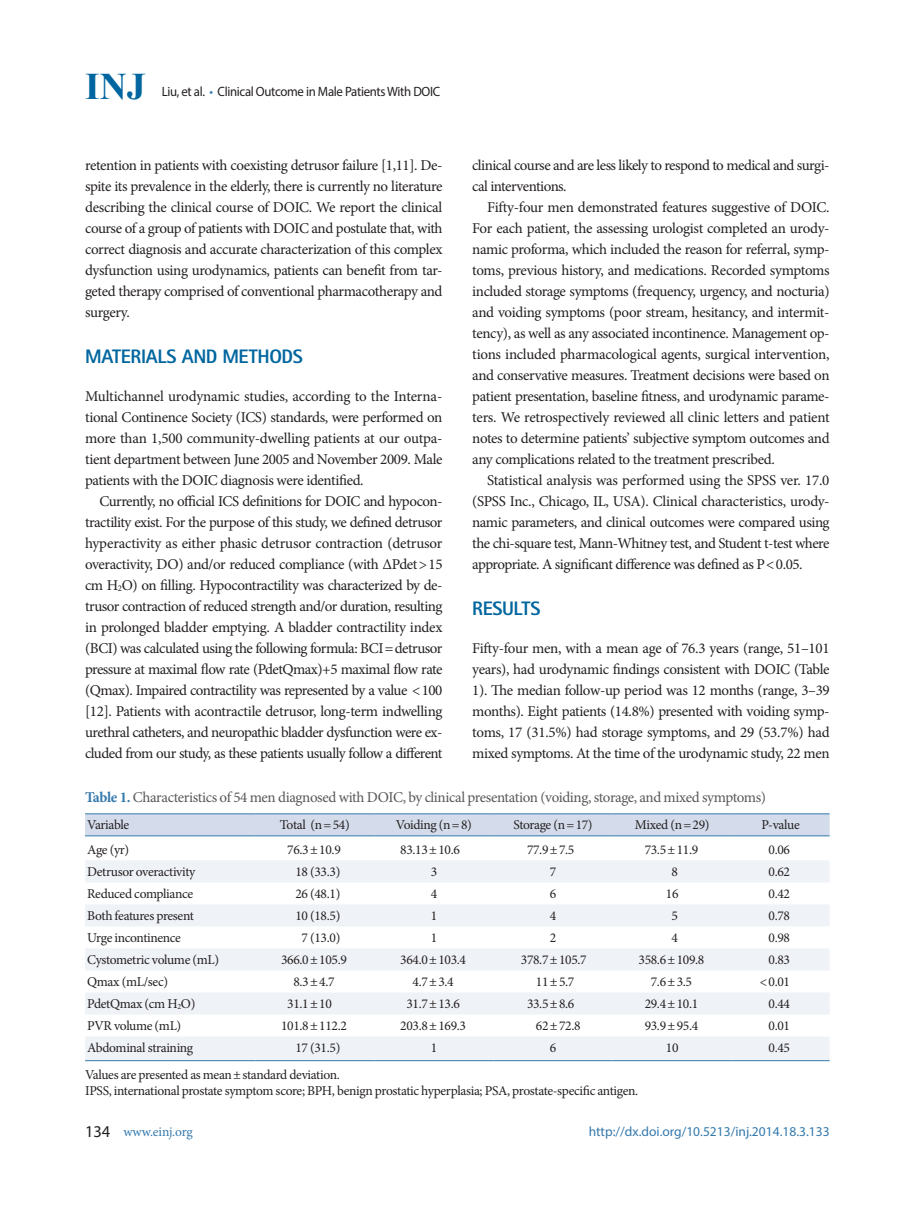
<style>
.page{position:relative;width:919px;height:1217px;background:#fff}
.page>*{position:absolute;margin:0;border:0;box-sizing:border-box;transform-origin:0 0}
.t1{font:700 37.5px "Times New Roman";color:#01669f}
.본문_대제목{font:800 19.5px "Rotis Sans Serif Std";letter-spacing:-.02em;color:#01669f}
.본문{font:15px/21px "Minion Pro";letter-spacing:-.03em;color:#231f20;text-align:justify}
.표제목_그림설명은_-1{font:15px "Minion Pro";letter-spacing:-.025em;color:#57585a}
.표본문{font:13.5px "Minion Pro";letter-spacing:-.025em;color:#231f20}
.하시라{font:13.5px "Myriad Pro";letter-spacing:-.025em;color:#231f20;scale:.95 1}
.t2{font:13.5px "Myriad Pro";color:#3479ad}
.t3{font:13.5px "Minion Pro";letter-spacing:-.01em;color:#3479ad}
.s1{color:#3479ad}
.s2{font-weight:700;color:#3479ad}
.s3{font-size:7.8px}
.s4{font-size:8.7px}
.s5{font-family:"Myriad";font-size:16.5px;color:#231f20}
</style>
<div class="page">
<div style="left:85px;top:814px;width:744px;height:21px;background:#d4dceb"></div>
<svg style="left:85px;top:860px;width:744px;height:200px;fill:#eff2f7"></svg>
<hr style="left:85px;top:813px;width:170px;height:1px;background:#3479ad">
<hr style="left:255px;top:813px;width:119px;height:1px;background:#3479ad">
<hr style="left:374px;top:813px;width:119px;height:1px;background:#3479ad">
<hr style="left:493px;top:813px;width:119px;height:1px;background:#3479ad">
<hr style="left:612px;top:813px;width:119px;height:1px;background:#3479ad">
<hr style="left:731px;top:813px;width:98px;height:1px;background:#3479ad">
<hr style="left:85px;top:835px;width:170px;height:1px;background:#3479ad">
<hr style="left:255px;top:835px;width:119px;height:1px;background:#3479ad">
<hr style="left:374px;top:835px;width:119px;height:1px;background:#3479ad">
<hr style="left:493px;top:835px;width:119px;height:1px;background:#3479ad">
<hr style="left:612px;top:835px;width:119px;height:1px;background:#3479ad">
<hr style="left:731px;top:835px;width:98px;height:1px;background:#3479ad">
<hr style="left:85px;top:1060px;width:170px;height:1px;background:#3479ad">
<hr style="left:255px;top:1060px;width:119px;height:1px;background:#3479ad">
<hr style="left:374px;top:1060px;width:119px;height:1px;background:#3479ad">
<hr style="left:493px;top:1060px;width:119px;height:1px;background:#3479ad">
<hr style="left:612px;top:1060px;width:119px;height:1px;background:#3479ad">
<hr style="left:731px;top:1060px;width:98px;height:1px;background:#3479ad">
<p class="t1" style="left:85px;top:61px;width:62px">INJ</p>
<p class="하시라" style="left:162px;top:83px;width:295px">Liu, et al. <span class="s1">•</span> Clinical Outcome in Male Patients With DOIC</p>
<p class="본문" style="left:472px;top:154px;width:359px">clinical course and are less likely to respond to medical and surgi&shy;cal interventions.</p>
<p class="본문" style="left:472px;top:196px;width:359px;text-indent:15px">Fifty-four men demonstrated features suggestive of DOIC.<br>For each patient, the assessing urologist completed an urody&shy;namic proforma, which included the reason for referral, symp&shy;toms, previous history, and medications. Recorded symptoms included storage symptoms (frequency, urgency, and nocturia) and voiding symptoms (poor stream, hesitancy, and intermit&shy;tency), as well as any associated incontinence. Management op&shy;tions included pharmacological agents, surgical intervention, and conservative measures. Treatment decisions were based on patient presentation, baseline fitness, and urodynamic parame&shy;ters. We retrospectively reviewed all clinic letters and patient notes to determine patients’ subjective symptom outcomes and any complications related to the treatment prescribed.</p>
<p class="본문" style="left:472px;top:469px;width:359px;text-indent:15px">Statistical analysis was performed using the SPSS ver. 17.0 (SPSS Inc., Chicago, IL, USA). Clinical characteristics, urody&shy;namic parameters, and clinical outcomes were compared using the chi-square test, Mann-Whitney test, and Student t-test where appropriate. A significant difference was defined as P&lt;0.05.</p>
<p class="본문_대제목" style="left:472px;top:596px;width:70px">RESULTS</p>
<p class="본문" style="left:472px;top:637px;width:359px">Fifty-four men, with a mean age of 76.3 years (range, 51–101 years), had urodynamic findings consistent with DOIC (Table 1). The median follow-up period was 12 months (range, 3–39 months). Eight patients (14.8%) presented with voiding symp&shy;toms, 17 (31.5%) had storage symptoms, and 29 (53.7%) had mixed symptoms. At the time of the urodynamic study, 22 men</p>
<p class="표제목_그림설명은_-1" style="left:85px;top:787px;width:682px"><span class="s2">Table 1.</span> Characteristics of 54 men diagnosed with DOIC, by clinical presentation (voiding, storage, and mixed symptoms)</p>
<p class="표본문" style="left:87px;top:815px;width:44px">Variable</p>
<p class="표본문" style="left:280px;top:815px;width:71px">Total (n=54)</p>
<p class="표본문" style="left:396px;top:815px;width:77px">Voiding (n=8)</p>
<p class="표본문" style="left:513px;top:815px;width:81px">Storage (n=17)</p>
<p class="표본문" style="left:634px;top:815px;width:76px">Mixed (n=29)</p>
<p class="표본문" style="left:761px;top:815px;width:40px">P-value</p>
<p class="표본문" style="left:87px;top:840px;width:44px">Age (yr)</p>
<p class="표본문" style="left:287px;top:840px;width:55px">76.3±10.9</p>
<p class="표본문" style="left:400px;top:840px;width:61px">83.13±10.6</p>
<p class="표본문" style="left:527px;top:840px;width:49px">77.9±7.5</p>
<p class="표본문" style="left:644px;top:840px;width:55px">73.5±11.9</p>
<p class="표본문" style="left:768px;top:840px;width:23px">0.06</p>
<p class="표본문" style="left:87px;top:862px;width:110px">Detrusor overactivity</p>
<p class="표본문" style="left:295px;top:862px;width:46px">18 (33.3)</p>
<p class="표본문" style="left:430px;top:862px;width:8px">3</p>
<p class="표본문" style="left:550px;top:862px;width:8px">7</p>
<p class="표본문" style="left:671px;top:862px;width:8px">8</p>
<p class="표본문" style="left:768px;top:862px;width:23px">0.62</p>
<p class="표본문" style="left:87px;top:884px;width:107px">Reduced compliance</p>
<p class="표본문" style="left:295px;top:884px;width:46px">26 (48.1)</p>
<p class="표본문" style="left:430px;top:884px;width:8px">4</p>
<p class="표본문" style="left:550px;top:884px;width:8px">6</p>
<p class="표본문" style="left:665px;top:884px;width:14px">16</p>
<p class="표본문" style="left:768px;top:884px;width:23px">0.42</p>
<p class="표본문" style="left:87px;top:906px;width:108px">Both features present</p>
<p class="표본문" style="left:295px;top:906px;width:46px">10 (18.5)</p>
<p class="표본문" style="left:430px;top:906px;width:8px">1</p>
<p class="표본문" style="left:550px;top:906px;width:8px">4</p>
<p class="표본문" style="left:671px;top:906px;width:8px">5</p>
<p class="표본문" style="left:768px;top:906px;width:23px">0.78</p>
<p class="표본문" style="left:87px;top:928px;width:95px">Urge incontinence</p>
<p class="표본문" style="left:301px;top:928px;width:40px">7 (13.0)</p>
<p class="표본문" style="left:430px;top:928px;width:8px">1</p>
<p class="표본문" style="left:550px;top:928px;width:8px">2</p>
<p class="표본문" style="left:671px;top:928px;width:8px">4</p>
<p class="표본문" style="left:768px;top:928px;width:23px">0.98</p>
<p class="표본문" style="left:87px;top:950px;width:133px">Cystometric volume (mL)</p>
<p class="표본문" style="left:281px;top:950px;width:67px">366.0±105.9</p>
<p class="표본문" style="left:400px;top:950px;width:67px">364.0±103.4</p>
<p class="표본문" style="left:521px;top:950px;width:67px">378.7±105.7</p>
<p class="표본문" style="left:638px;top:950px;width:67px">358.6±109.8</p>
<p class="표본문" style="left:768px;top:950px;width:23px">0.83</p>
<p class="표본문" style="left:87px;top:972px;width:82px">Qmax (mL/sec)</p>
<p class="표본문" style="left:293px;top:972px;width:43px">8.3±4.7</p>
<p class="표본문" style="left:412px;top:972px;width:43px">4.7±3.4</p>
<p class="표본문" style="left:536px;top:972px;width:40px">11±5.7</p>
<p class="표본문" style="left:650px;top:972px;width:43px">7.6±3.5</p>
<p class="표본문" style="left:759px;top:972px;width:32px">&lt;0.01</p>
<p class="표본문" style="left:87px;top:994px;width:110px">PdetQmax (cm H<span class="s3">2</span>O)</p>
<p class="표본문" style="left:287px;top:994px;width:46px">31.1±10</p>
<p class="표본문" style="left:406px;top:994px;width:55px">31.7±13.6</p>
<p class="표본문" style="left:527px;top:994px;width:49px">33.5±8.6</p>
<p class="표본문" style="left:644px;top:994px;width:55px">29.4±10.1</p>
<p class="표본문" style="left:768px;top:994px;width:23px">0.44</p>
<p class="표본문" style="left:87px;top:1016px;width:96px">PVR volume (mL)</p>
<p class="표본문" style="left:281px;top:1016px;width:67px">101.8±112.2</p>
<p class="표본문" style="left:400px;top:1016px;width:67px">203.8±169.3</p>
<p class="표본문" style="left:536px;top:1016px;width:46px">62±72.8</p>
<p class="표본문" style="left:644px;top:1016px;width:55px">93.9±95.4</p>
<p class="표본문" style="left:768px;top:1016px;width:23px">0.01</p>
<p class="표본문" style="left:87px;top:1038px;width:107px">Abdominal straining</p>
<p class="표본문" style="left:295px;top:1038px;width:46px">17 (31.5)</p>
<p class="표본문" style="left:430px;top:1038px;width:8px">1</p>
<p class="표본문" style="left:550px;top:1038px;width:8px">6</p>
<p class="표본문" style="left:665px;top:1038px;width:14px">10</p>
<p class="표본문" style="left:768px;top:1038px;width:23px">0.45</p>
<p class="표본문" style="left:85px;top:1064px;width:256px">Values are presented as mean±standard deviation.</p>
<p class="표본문" style="left:85px;top:1081px;width:554px">IPSS, international prostate symptom score; BPH, benign prostatic hyperplasia; PSA, prostate-specific antigen.</p>
<p class="본문" style="left:85px;top:154px;width:359px">retention in patients with coexisting detrusor failure [1,11]. De&shy;spite its prevalence in the elderly, there is currently no literature describing the clinical course of DOIC. We report the clinical course of a group of patients with DOIC and postulate that, with correct diagnosis and accurate characterization of this complex dysfunction using urodynamics, patients can benefit from tar&shy;geted therapy comprised of conventional pharmacotherapy and surgery.</p>
<p class="본문_대제목" style="left:85px;top:344px;width:219px">MATERIALS AND METHODS</p>
<p class="본문" style="left:85px;top:385px;width:359px">Multichannel urodynamic studies, according to the Interna&shy;tional Continence Society (ICS) standards, were performed on more than 1,500 community-dwelling patients at our outpa&shy;tient department between June 2005 and November 2009. Male patients with the DOIC diagnosis were identified.</p>
<p class="본문" style="left:85px;top:490px;width:359px;text-indent:14px">Currently, no official ICS definitions for DOIC and hypocon&shy;tractility exist. For the purpose of this study, we defined detrusor hyperactivity as either phasic detrusor contraction (detrusor overactivity, DO) and/or reduced compliance (with ∆Pdet&gt;15 cm H<span class="s4">2</span>O) on filling. Hypocontractility was characterized by de&shy;trusor contraction of reduced strength and/or duration, resulting in prolonged bladder emptying. A bladder contractility index (BCI) was calculated using the following formula: BCI=detrusor pressure at maximal flow rate (PdetQmax)+5 maximal flow rate (Qmax). Impaired contractility was represented by a value &lt;100 [12]. Patients with acontractile detrusor, long-term indwelling urethral catheters, and neuropathic bladder dysfunction were ex&shy;cluded from our study, as these patients usually follow a different</p>
<p class="t3" style="left:85px;top:1122px;width:109px"><span class="s5">134</span> www.einj.org</p>
<p class="t2" style="left:588px;top:1122px;width:242px">http://dx.doi.org/10.5213/inj.2014.18.3.133</p>
</div>
